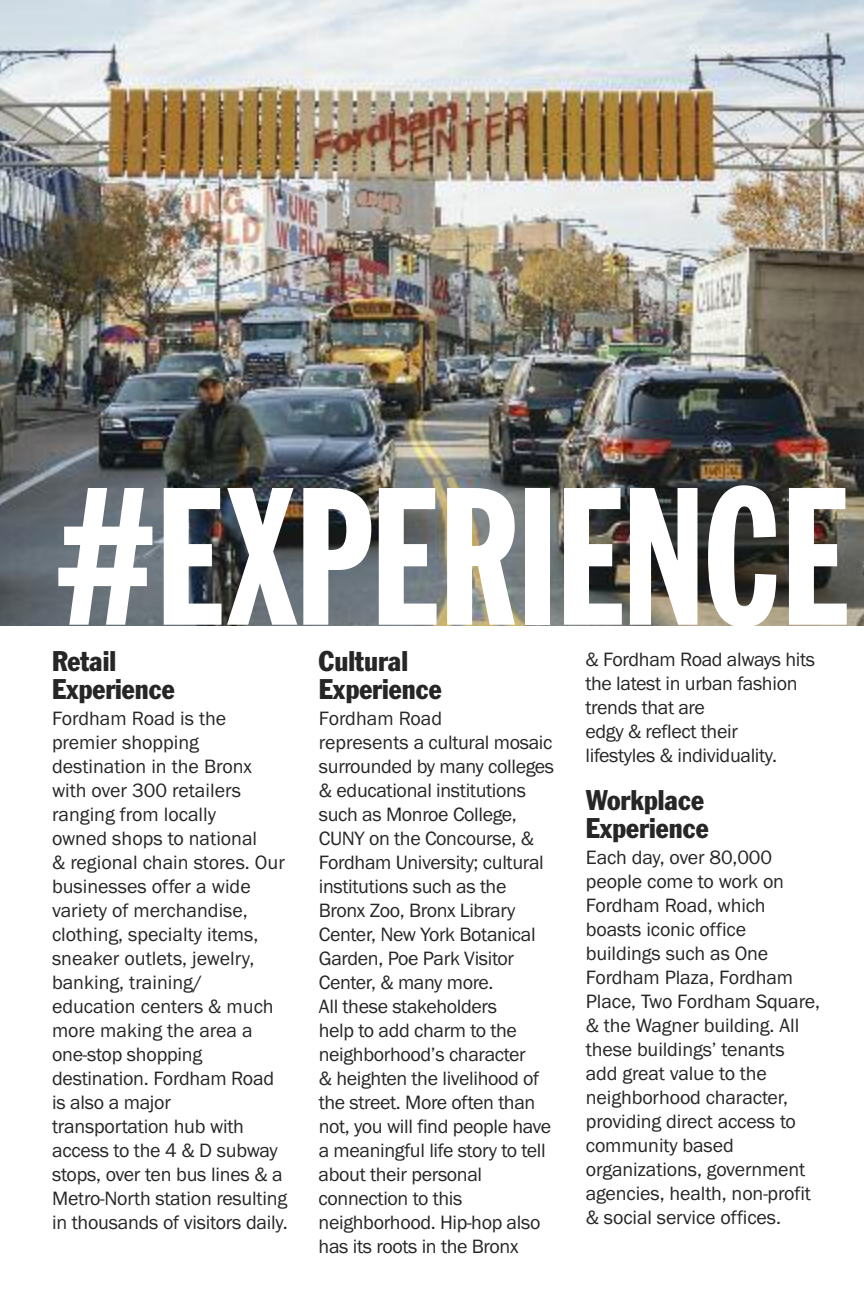
<style>
.page{position:relative;width:864px;height:1296px;background:#fff}
.page>*{position:absolute;margin:0;border:0;box-sizing:border-box;transform-origin:0 0}
.t1{font:192px "Franklin Gothic Extra Cond";letter-spacing:-.005em;color:#fff}
.t2{font:condensed 28px/28px "Franklin Gothic";color:#272627}
.t3{font:20px/24px "Franklin Gothic EF";letter-spacing:-.015em;color:#272627}
.s1{font-family:"Franklin Gothic";font-stretch:condensed}
</style>
<div class="page">
<img style="left:0;top:0;width:864px;height:626px">
<h1 class="t1" style="left:54px;top:488px;width:796px"><span class="s1">#</span>EXPERIENCE</h1>
<h2 class="t2" style="left:52px;top:649px;width:124px">Retail<br>Experience</h2>
<p class="t3" style="left:52px;top:706px;width:237px">Fordham Road is the premier shopping destination in the Bronx with over 300 retailers ranging from locally<br>owned shops to national<br>&amp; regional chain stores. Our businesses offer a wide variety of merchandise, clothing, specialty items, sneaker outlets, jewelry, banking, training/ education centers &amp; much more making the area a one-stop shopping destination. Fordham Road is also a major transportation hub with access to the 4 &amp; D subway stops, over ten bus lines &amp; a<br>Metro-North station resulting in thousands of visitors daily.</p>
<h2 class="t2" style="left:319px;top:649px;width:124px">Cultural<br>Experience</h2>
<p class="t3" style="left:319px;top:706px;width:237px">Fordham Road<br>represents a cultural mosaic surrounded by many colleges &amp; educational institutions such as Monroe College,<br>CUNY on the Concourse, &amp;<br>Fordham University; cultural institutions such as the<br>Bronx Zoo, Bronx Library<br>Center, New York Botanical<br>Garden, Poe Park Visitor<br>Center, &amp; many more.<br>All these stakeholders<br>help to add charm to the neighborhood’s character<br>&amp; heighten the livelihood of the street. More often than not, you will find people have a meaningful life story to tell about their personal connection to this neighborhood. Hip-hop also has its roots in the Bronx</p>
<p class="t3" style="left:586px;top:647px;width:231px">&amp; Fordham Road always hits the latest in urban fashion trends that are<br>edgy &amp; reflect their<br>lifestyles &amp; individuality.</p>
<h2 class="t2" style="left:586px;top:788px;width:124px">Workplace<br>Experience</h2>
<p class="t3" style="left:586px;top:845px;width:236px">Each day, over 80,000 people come to work on<br>Fordham Road, which boasts iconic office buildings such as One<br>Fordham Plaza, Fordham<br>Place, Two Fordham Square, &amp; the Wagner building. All these buildings’ tenants add great value to the neighborhood character, providing direct access to community based organizations, government agencies, health, non-profit &amp; social service offices.</p>
</div>
